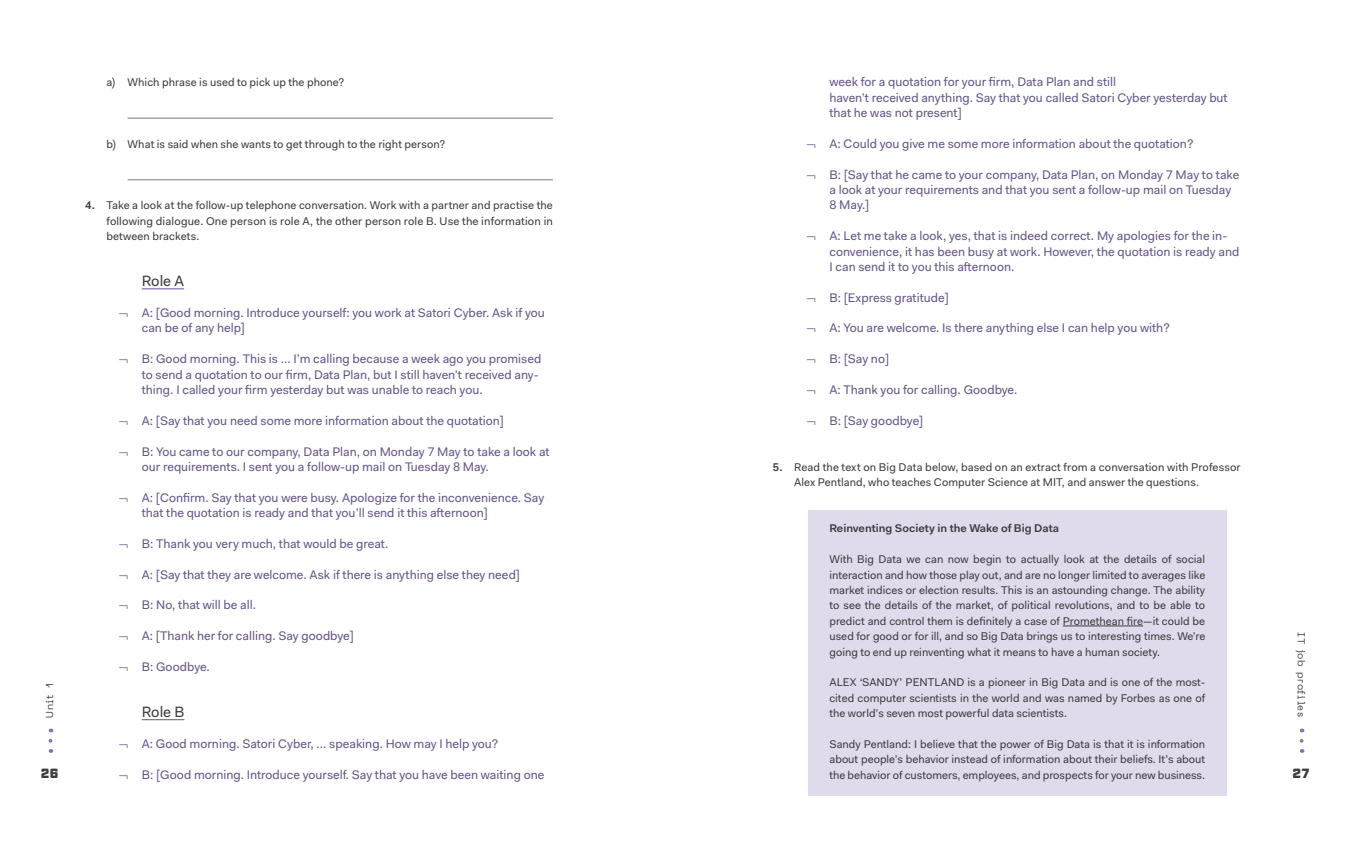
<style>
.page{position:relative;width:1347px;height:851px;background:#fff}
.page>*{position:absolute;margin:0;border:0;box-sizing:border-box;transform-origin:0 0}
.t1{font:15px "Fakt Pro";color:#3e3e3f}
.t2{font:13.75px "BT Brik";color:#3e3e3f}
.t3{font:12.5px/15.4px "Fakt Pro";color:#675689}
.t4{font:11.25px/15.4px "Fakt Pro";letter-spacing:.005em;color:#3e3e3f;text-align:justify}
.t5{font:600 11.25px "Fakt Pro";color:#3e3e3f}
.t6{font:10px "Neue Machina";letter-spacing:.06em;color:#3e3e3f}
.s1{font-weight:600}
</style>
<div class="page">
<svg style="left:1299px;top:740px;width:4px;height:12px"></svg>
<svg style="left:49px;top:740px;width:3px;height:12px"></svg>
<hr style="left:128px;top:117px;width:425px;height:2px;background:#939598">
<hr style="left:128px;top:179px;width:425px;height:1px;background:#939598">
<hr style="left:142px;top:288px;width:42px;height:1px;background:#8972b3">
<hr style="left:142px;top:718px;width:42px;height:2px;background:#8972b3">
<div style="left:808px;top:510px;width:418px;height:30px;background:#e0dbec"></div>
<div style="left:808px;top:540px;width:418px;height:123px;background:#e0dbec"></div>
<hr style="left:1062px;top:625px;width:81px;height:1px;background:#3e3e3f">
<div style="left:808px;top:663px;width:418px;height:132px;background:#e0dbec"></div>
<p class="t3" style="left:829px;top:74px;width:400px">week for a quotation for your firm, Data Plan and still<br>haven’t received anything. Say that you called Satori Cyber yesterday but that he was not present]</p>
<p class="t3" style="left:829px;top:136px;width:365px">A: Could you give me some more information about the quotation?</p>
<p class="t3" style="left:829px;top:166px;width:411px">B: [Say that he came to your company, Data Plan, on Monday 7 May to take a look at your requirements and that you sent a follow-up mail on Tuesday<br>8 May.]</p>
<p class="t3" style="left:829px;top:228px;width:411px">A: Let me take a look, yes, that is indeed correct. My apologies for the in&shy;convenience, it has been busy at work. However, the quotation is ready and<br>I can send it to you this afternoon.</p>
<p class="t3" style="left:829px;top:289px;width:121px">B: [Express gratitude]</p>
<p class="t3" style="left:829px;top:320px;width:342px">A: You are welcome. Is there anything else I can help you with?</p>
<p class="t3" style="left:829px;top:351px;width:61px">B: [Say no]</p>
<p class="t3" style="left:829px;top:382px;width:189px">A: Thank you for calling. Goodbye.</p>
<p class="t3" style="left:829px;top:412px;width:95px">B: [Say goodbye]</p>
<p class="t4" style="left:794px;top:459px;width:448px;text-indent:-21px"><span class="s1">5.</span> Read the text on Big Data below, based on an extract from a conversation with Professor<br>Alex Pentland, who teaches Computer Science at MIT, and answer the questions.</p>
<p class="t5" style="left:829px;top:521px;width:231px">Reinventing Society in the Wake of Big Data</p>
<p class="t4" style="left:829px;top:551px;width:377px">With Big Data we can now begin to actually look at the details of social interaction and how those play out, and are no longer limited to averages like market indices or election results. This is an astounding change. The ability to see the details of the market, of political revolutions, and to be able to predict and control them is definitely a case of Promethean fire—it could be used for good or for ill, and so Big Data brings us to interesting times. We’re going to end up reinventing what it means to have a human society.</p>
<p class="t4" style="left:829px;top:674px;width:377px">ALEX ‘SANDY’ PENTLAND is a pioneer in Big Data and is one of the most&shy;cited computer scientists in the world and was named by Forbes as one of the world’s seven most powerful data scientists.</p>
<p class="t4" style="left:829px;top:736px;width:377px">Sandy Pentland: I believe that the power of Big Data is that it is information about people’s behavior instead of information about their beliefs. It’s about the behavior of customers, employees, and prospects for your new business.</p>
<p class="t4" style="left:106px;top:75px;width:239px">a) Which phrase is used to pick up the phone?</p>
<p class="t4" style="left:106px;top:136px;width:340px">b) What is said when she wants to get through to the right person?</p>
<p class="t4" style="left:106px;top:198px;width:448px;text-indent:-21px"><span class="s1">4.</span> Take a look at the follow-up telephone conversation. Work with a partner and practise the following dialogue. One person is role A, the other person role B. Use the information in between brackets.</p>
<p class="t1" style="left:142px;top:271px;width:44px">Role A</p>
<p class="t3" style="left:142px;top:305px;width:404px">A: [Good morning. Introduce yourself: you work at Satori Cyber. Ask if you can be of any help]</p>
<p class="t3" style="left:142px;top:351px;width:401px">B: Good morning. This is ... I’m calling because a week ago you promised to send a quotation to our firm, Data Plan, but I still haven’t received any&shy;thing. I called your firm yesterday but was unable to reach you.</p>
<p class="t3" style="left:142px;top:412px;width:364px">A: [Say that you need some more information about the quotation]</p>
<p class="t3" style="left:142px;top:443px;width:409px">B: You came to our company, Data Plan, on Monday 7 May to take a look at our requirements. I sent you a follow-up mail on Tuesday 8 May.</p>
<p class="t3" style="left:142px;top:489px;width:404px">A: [Confirm. Say that you were busy. Apologize for the inconvenience. Say that the quotation is ready and that you’ll send it this afternoon]</p>
<p class="t3" style="left:142px;top:535px;width:248px">B: Thank you very much, that would be great.</p>
<p class="t3" style="left:142px;top:566px;width:380px">A: [Say that they are welcome. Ask if there is anything else they need]</p>
<p class="t3" style="left:142px;top:597px;width:116px">B: No, that will be all.</p>
<p class="t3" style="left:142px;top:628px;width:214px">A: [Thank her for calling. Say goodbye]</p>
<p class="t3" style="left:142px;top:658px;width:70px">B: Goodbye.</p>
<p class="t1" style="left:142px;top:701px;width:44px">Role B</p>
<p class="t3" style="left:142px;top:735px;width:358px">A: Good morning. Satori Cyber, ... speaking. How may I help you?</p>
<p class="t3" style="left:142px;top:766px;width:404px">B: [Good morning. Introduce yourself. Say that you have been waiting one</p>
<p class="t6" style="left:1307px;top:632px;width:86px;rotate:90deg">IT job profiles</p>
<p class="t6" style="left:43px;top:717px;width:36px;rotate:-90deg">Unit 1</p>
<p class="t2" style="left:41px;top:765px;width:19px">26</p>
<p class="t2" style="left:1292px;top:765px;width:18px">27</p>
</div>
